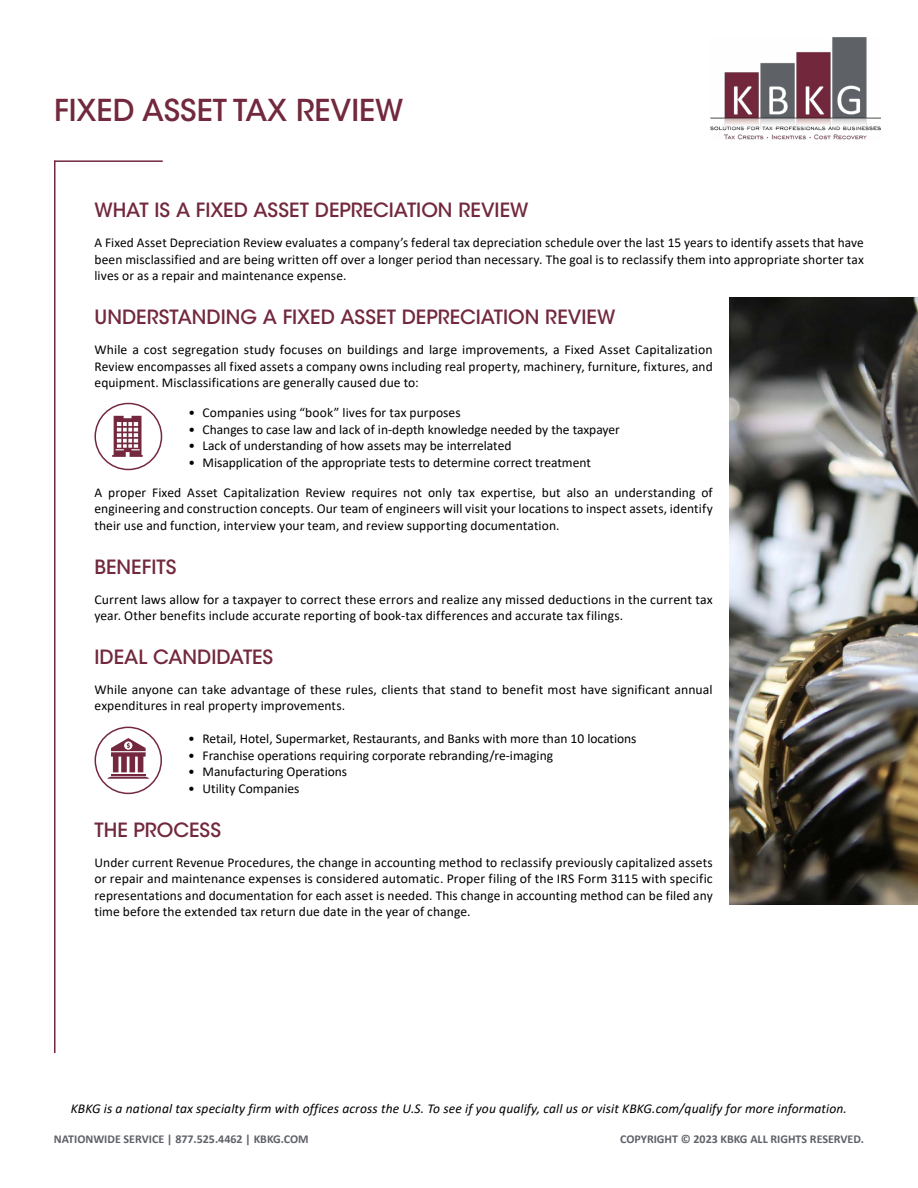
<style>
.page{position:relative;width:918px;height:1188px;background:#fff}
.page>*{position:absolute;margin:0;border:0;box-sizing:border-box;transform-origin:0 0}
.t1{font:500 30px "ITC Avant Garde Std";color:#72283d}
.t2{font:500 19.5px "ITC Avant Garde Std";color:#72283d}
.t3{font:13.5px/16.5px "Calibri";letter-spacing:.005em;color:#000;text-align:justify}
.t4{font:italic 13.5px "Calibri";letter-spacing:.01em;color:#000}
.t5{font:700 12px "Calibri";color:#5e6168}
</style>
<div class="page">
<img style="left:711px;top:38px;width:169px;height:102px">
<hr style="left:54px;top:161px;width:2px;height:892px;background:#72283d">
<hr style="left:54px;top:160px;width:109px;height:2px;background:#72283d">
<img style="left:729px;top:297px;width:189px;height:607px">
<div style="left:94px;top:403px;width:68px;height:67px;border:2px solid #72283d;border-radius:50%"></div>
<svg style="left:112px;top:416px;width:31px;height:41px"></svg>
<div style="left:95px;top:727px;width:67px;height:67px;border:2px solid #72283d;border-radius:50%"></div>
<svg style="left:107px;top:738px;width:42px;height:41px"></svg>
<h1 class="t1" style="left:54px;top:92px;width:351px">FIXED ASSET TAX REVIEW</h1>
<h2 class="t2" style="left:94px;top:198px;width:436px">WHAT IS A FIXED ASSET DEPRECIATION REVIEW</h2>
<p class="t3" style="left:94px;top:234px;width:771px">A Fixed Asset Depreciation Review evaluates a company’s federal tax depreciation schedule over the last 15 years to identify assets that have been misclassified and are being written off over a longer period than necessary. The goal is to reclassify them into appropriate shorter tax lives or as a repair and maintenance expense.</p>
<h2 class="t2" style="left:94px;top:305px;width:522px">UNDERSTANDING A FIXED ASSET DEPRECIATION REVIEW</h2>
<p class="t3" style="left:94px;top:341px;width:620px">While a cost segregation study focuses on buildings and large improvements, a Fixed Asset Capitalization Review encompasses all fixed assets a company owns including real property, machinery, furniture, fixtures, and equipment. Misclassifications are generally caused due to:</p>
<p class="t3" style="left:189px;top:404px;width:274px">• Companies using “book” lives for tax purposes</p>
<p class="t3" style="left:189px;top:421px;width:433px">• Changes to case law and lack of in-depth knowledge needed by the taxpayer</p>
<p class="t3" style="left:189px;top:437px;width:324px">• Lack of understanding of how assets may be interrelated</p>
<p class="t3" style="left:189px;top:454px;width:404px">• Misapplication of the appropriate tests to determine correct treatment</p>
<p class="t3" style="left:95px;top:484px;width:620px">A proper Fixed Asset Capitalization Review requires not only tax expertise, but also an understanding of engineering and construction concepts. Our team of engineers will visit your locations to inspect assets, identify their use and function, interview your team, and review supporting documentation.</p>
<h2 class="t2" style="left:94px;top:554px;width:83px">BENEFITS</h2>
<p class="t3" style="left:94px;top:591px;width:620px">Current laws allow for a taxpayer to correct these errors and realize any missed deductions in the current tax year. Other benefits include accurate reporting of book-tax differences and accurate tax filings.</p>
<h2 class="t2" style="left:94px;top:645px;width:180px">IDEAL CANDIDATES</h2>
<p class="t3" style="left:94px;top:681px;width:620px">While anyone can take advantage of these rules, clients that stand to benefit most have significant annual expenditures in real property improvements.</p>
<p class="t3" style="left:188px;top:730px;width:450px">• Retail, Hotel, Supermarket, Restaurants, and Banks with more than 10 locations</p>
<p class="t3" style="left:188px;top:747px;width:366px">• Franchise operations requiring corporate rebranding/re-imaging</p>
<p class="t3" style="left:188px;top:763px;width:161px">• Manufacturing Operations</p>
<p class="t3" style="left:188px;top:780px;width:113px">• Utility Companies</p>
<h2 class="t2" style="left:94px;top:818px;width:128px">THE PROCESS</h2>
<p class="t3" style="left:94px;top:854px;width:620px">Under current Revenue Procedures, the change in accounting method to reclassify previously capitalized assets or repair and maintenance expenses is considered automatic. Proper filing of the IRS Form 3115 with specific representations and documentation for each asset is needed. This change in accounting method can be filed any time before the extended tax return due date in the year of change.</p>
<p class="t4" style="left:71px;top:1100px;width:778px">KBKG is a national tax specialty firm with offices across the U.S. To see if you qualify, call us or visit KBKG.com/qualify for more information.</p>
<p class="t5" style="left:54px;top:1131px;width:256px">NATIONWIDE SERVICE | 877.525.4462 | KBKG.COM</p>
<p class="t5" style="left:620px;top:1131px;width:245px">COPYRIGHT © 2023 KBKG ALL RIGHTS RESERVED.</p>
</div>
